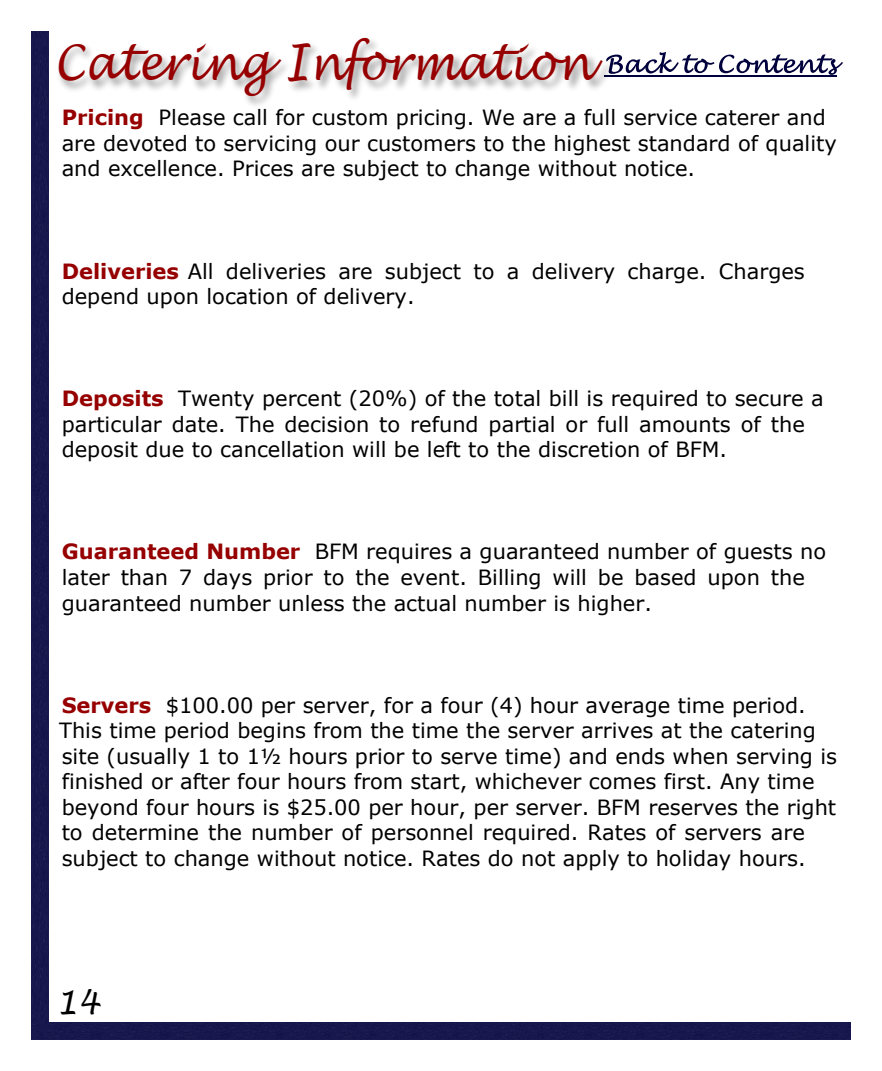
<style>
.page{position:relative;width:882px;height:1071px;background:#fff}
.page>*{position:absolute;margin:0;border:0;box-sizing:border-box;transform-origin:0 0}
.t1{font:italic 49px "Lucida Handwriting";color:#960000;scale:.88 1}
.t2{font:italic 32.73px "Lucida Handwriting";color:#000}
.t3{font:21px/25.6px "Verdana";color:#000}
.s1{font-weight:700;color:#960000}
</style>
<div class="page">
<div style="left:31px;top:31px;width:17px;height:1008px;background:#17174d"></div>
<div style="left:32px;top:1022px;width:818px;height:17px;background:#17174d"></div>
<svg style="left:622px;top:52px;width:221px;height:23px"></svg>
<hr style="left:604px;top:75px;width:232px;height:1px;background:#00003c">
<img style="left:59px;top:40px;width:563px;height:66px">
<h1 class="t1" style="left:54px;top:39px;width:612px">Catering Information</h1>
<p class="t3" style="left:62px;top:107px;width:777px"><span class="s1">Pricing</span> Please call for custom pricing. We are a full service caterer and are devoted to servicing our customers to the highest standard of quality and excellence. Prices are subject to change without notice.</p>
<p class="t3" style="left:62px;top:260px;width:745px"><span class="s1">Deliveries</span> All deliveries are subject to a delivery charge. Charges depend upon location of delivery.</p>
<p class="t3" style="left:62px;top:388px;width:764px"><span class="s1">Deposits</span> Twenty percent (20%) of the total bill is required to secure a particular date. The decision to refund partial or full amounts of the deposit due to cancellation will be left to the discretion of BFM.</p>
<p class="t3" style="left:62px;top:541px;width:766px"><span class="s1">Guaranteed Number</span> BFM requires a guaranteed number of guests no later than 7 days prior to the event. Billing will be based upon the guaranteed number unless the actual number is higher.</p>
<p class="t3" style="left:59px;top:694px;width:780px"><span class="s1">Servers</span> $100.00 per server, for a four (4) hour average time period.<br>This time period begins from the time the server arrives at the catering site (usually 1 to 1½ hours prior to serve time) and ends when serving is finished or after four hours from start, whichever comes first. Any time beyond four hours is $25.00 per hour, per server. BFM reserves the right to determine the number of personnel required. Rates of servers are subject to change without notice. Rates do not apply to holiday hours.</p>
<h2 class="t2" style="left:56px;top:986px;width:46px">14</h2>
</div>
